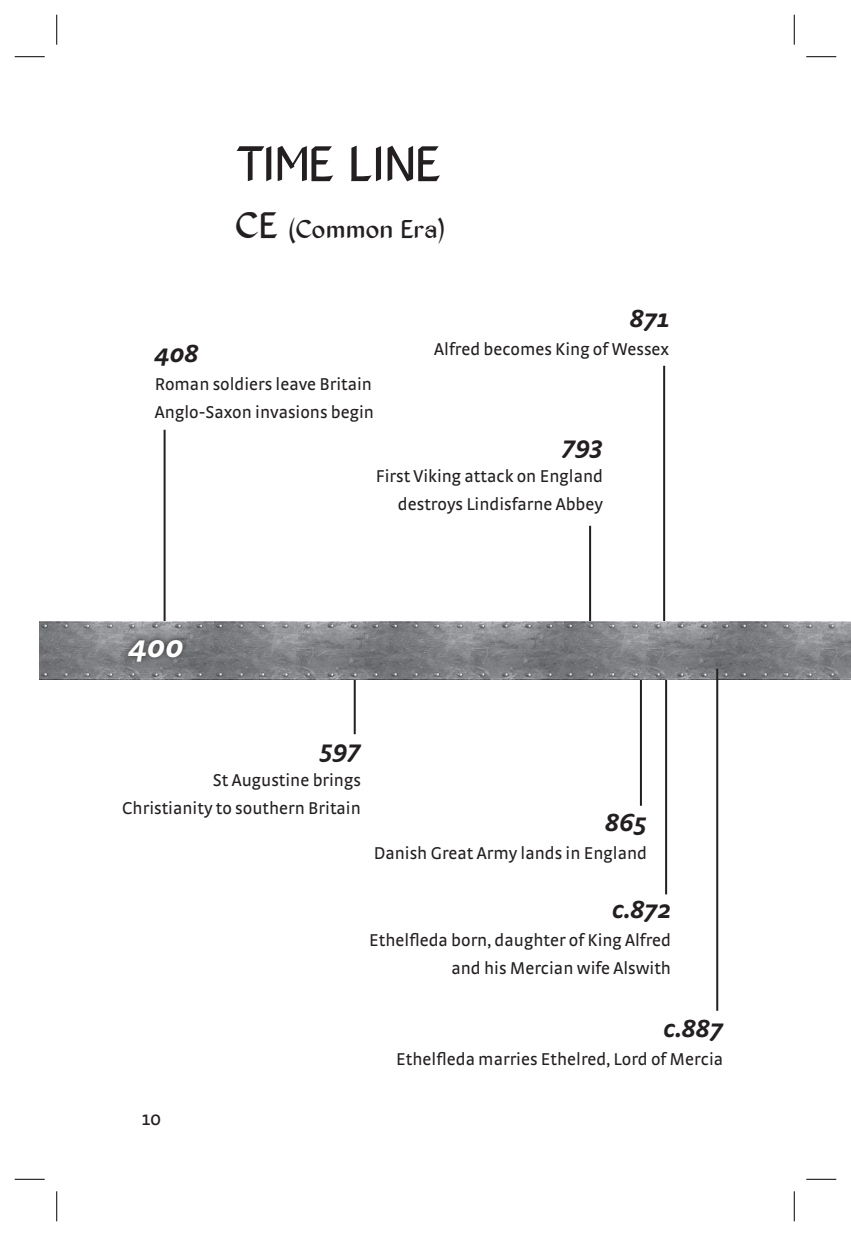
<style>
.page{position:relative;width:851px;height:1236px;background:#fff}
.page>*{position:absolute;margin:0;border:0;box-sizing:border-box;transform-origin:0 0}
.t1{font:54px "Kingthings Exeter";letter-spacing:.03em;color:#231f20}
.t2{font:italic 700 32px "Strada OT";color:#fff}
.t3{font:28px "Kingthings Exeter";letter-spacing:.03em;color:#231f20}
.t4{font:italic 700 26px "Strada OT";color:#231f20}
.t5{font:20px "Strada OT";color:#231f20}
.t6{font:18px/28px "Strada OT";color:#231f20;text-align:right}
.s1{font-size:40px}
</style>
<div class="page">
<hr style="left:163px;top:430px;width:2px;height:203px;background:#231f20">
<hr style="left:353px;top:669px;width:2px;height:65px;background:#231f20">
<hr style="left:639px;top:629px;width:2px;height:177px;background:#231f20">
<hr style="left:589px;top:526px;width:2px;height:141px;background:#231f20">
<hr style="left:663px;top:366px;width:2px;height:261px;background:#231f20">
<hr style="left:665px;top:649px;width:2px;height:245px;background:#231f20">
<img style="left:40px;top:622px;width:175px;height:57px">
<img style="left:215px;top:622px;width:174px;height:57px">
<img style="left:389px;top:622px;width:176px;height:57px">
<img style="left:565px;top:622px;width:173px;height:57px">
<div style="left:123px;top:634px;width:65px;height:33px;background:#231f20;opacity:.75"></div>
<hr style="left:716px;top:669px;width:2px;height:342px;background:#231f20">
<img style="left:738px;top:622px;width:112px;height:57px">
<hr style="left:15px;top:56px;width:30px;height:1px;background:#000">
<hr style="left:806px;top:56px;width:30px;height:1px;background:#000">
<hr style="left:15px;top:1179px;width:30px;height:1px;background:#000">
<hr style="left:806px;top:1179px;width:30px;height:1px;background:#000">
<hr style="left:56px;top:15px;width:1px;height:30px;background:#000">
<hr style="left:56px;top:1191px;width:1px;height:30px;background:#000">
<hr style="left:793px;top:15px;width:1px;height:30px;background:#000">
<hr style="left:793px;top:1191px;width:1px;height:30px;background:#000">
<h1 class="t1" style="left:237px;top:138px;width:204px">TIME LINE</h1>
<h3 class="t3" style="left:236px;top:216px;width:210px"><span class="s1">CE</span> (Common Era)</h3>
<h3 class="t4" style="left:155px;top:338px;width:45px">408</h3>
<p class="t6" style="left:155px;top:370px;width:220px;text-align:left">Roman soldiers leave Britain<br>Anglo-Saxon invasions begin</p>
<h3 class="t4" style="left:629px;top:302px;width:41px">871</h3>
<p class="t6" style="left:434px;top:335px;width:236px">Alfred becomes King of Wessex</p>
<h3 class="t4" style="left:562px;top:430px;width:42px">793</h3>
<p class="t6" style="left:375px;top:462px;width:229px">First Viking attack on England destroys Lindisfarne Abbey</p>
<h2 class="t2" style="left:129px;top:627px;width:56px">400</h2>
<h3 class="t4" style="left:320px;top:734px;width:42px">597</h3>
<p class="t6" style="left:122px;top:766px;width:240px">St Augustine brings<br>Christianity to southern Britain</p>
<h3 class="t4" style="left:605px;top:807px;width:43px">865</h3>
<p class="t6" style="left:374px;top:839px;width:275px">Danish Great Army lands in England</p>
<h3 class="t4" style="left:612px;top:894px;width:60px">c.872</h3>
<p class="t6" style="left:369px;top:926px;width:303px">Ethelfleda born, daughter of King Alfred and his Mercian wife Alswith</p>
<h3 class="t4" style="left:663px;top:1012px;width:61px">c.887</h3>
<p class="t6" style="left:396px;top:1045px;width:328px">Ethelfleda marries Ethelred, Lord of Mercia</p>
<p class="t5" style="left:142px;top:1107px;width:21px">10</p>
</div>
